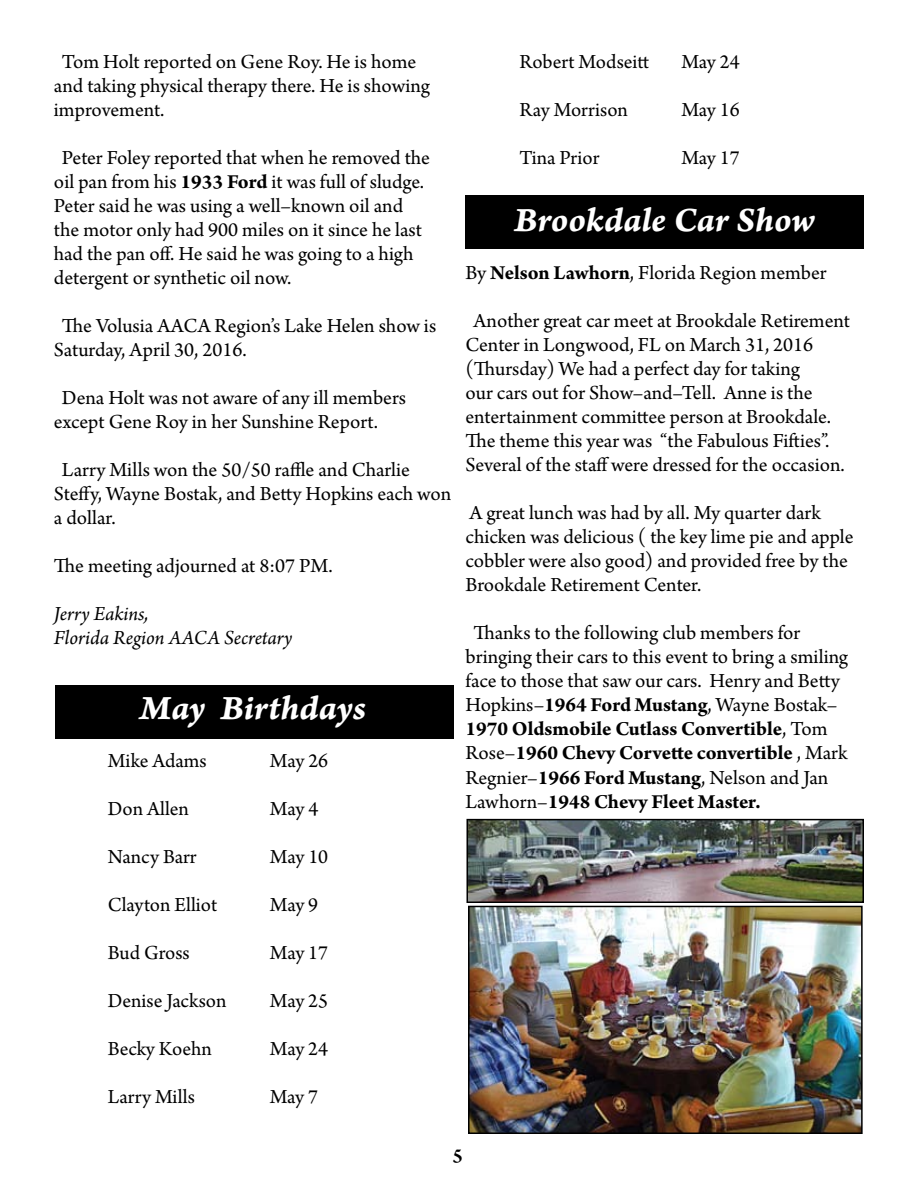
<style>
.page{position:relative;width:918px;height:1188px;background:#fff}
.page>*{position:absolute;margin:0;border:0;box-sizing:border-box;transform-origin:0 0}
.t1{font:36px "Arno Pro Bold Italic Caption";letter-spacing:-.005em;color:#fff}
.t2{font:21px/24px "Arno Pro";color:#000}
.t3{font:italic 21px/24px "Arno Pro";color:#000}
.t4{font:600 21px "Arno Pro";color:#000}
.s1{font-weight:700}
</style>
<div class="page">
<div style="left:465px;top:195px;width:399px;height:54px;background:#000"></div>
<div style="left:55px;top:685px;width:399px;height:54px;background:#000"></div>
<img style="left:469px;top:822px;width:392px;height:78px">
<div style="left:466px;top:819px;width:398px;height:84px;border:2px solid #000"></div>
<img style="left:471px;top:909px;width:389px;height:222px">
<div style="left:468px;top:906px;width:395px;height:228px;border:2px solid #000"></div>
<p class="t2" style="left:54px;top:51px;width:378px;text-indent:8px">Tom Holt reported on Gene Roy. He is home and taking physical therapy there. He is showing improvement.</p>
<p class="t2" style="left:54px;top:147px;width:378px;text-indent:8px">Peter Foley reported that when he removed the oil pan from his <span class="s1">1933 Ford</span> it was full of sludge.<br>Peter said he was using a well–known oil and the motor only had 900 miles on it since he last had the pan off. He said he was going to a high detergent or synthetic oil now.</p>
<p class="t2" style="left:54px;top:315px;width:384px;text-indent:8px">The Volusia AACA Region’s Lake Helen show is<br>Saturday, April 30, 2016.</p>
<p class="t2" style="left:54px;top:387px;width:354px;text-indent:8px">Dena Holt was not aware of any ill members except Gene Roy in her Sunshine Report.</p>
<p class="t2" style="left:54px;top:459px;width:399px;text-indent:8px">Larry Mills won the 50/50 raffle and Charlie<br>Steffy, Wayne Bostak, and Betty Hopkins each won a dollar.</p>
<p class="t2" style="left:54px;top:555px;width:280px">The meeting adjourned at 8:07 PM.</p>
<p class="t3" style="left:54px;top:603px;width:240px">Jerry Eakins,<br>Florida Region AACA Secretary</p>
<h1 class="t1" style="left:140px;top:685px;width:228px">May Birthdays</h1>
<p class="t2" style="left:108px;top:750px;width:100px">Mike Adams</p>
<p class="t2" style="left:270px;top:750px;width:60px">May 26</p>
<p class="t2" style="left:108px;top:798px;width:82px">Don Allen</p>
<p class="t2" style="left:270px;top:798px;width:50px">May 4</p>
<p class="t2" style="left:108px;top:846px;width:90px">Nancy Barr</p>
<p class="t2" style="left:270px;top:846px;width:60px">May 10</p>
<p class="t2" style="left:108px;top:894px;width:111px">Clayton Elliot</p>
<p class="t2" style="left:270px;top:894px;width:50px">May 9</p>
<p class="t2" style="left:108px;top:942px;width:83px">Bud Gross</p>
<p class="t2" style="left:270px;top:942px;width:60px">May 17</p>
<p class="t2" style="left:108px;top:990px;width:120px">Denise Jackson</p>
<p class="t2" style="left:270px;top:990px;width:60px">May 25</p>
<p class="t2" style="left:108px;top:1038px;width:105px">Becky Koehn</p>
<p class="t2" style="left:270px;top:1038px;width:60px">May 24</p>
<p class="t2" style="left:108px;top:1086px;width:89px">Larry Mills</p>
<p class="t2" style="left:270px;top:1086px;width:50px">May 7</p>
<p class="t2" style="left:519px;top:51px;width:131px">Robert Modseitt</p>
<p class="t2" style="left:681px;top:51px;width:60px">May 24</p>
<p class="t2" style="left:519px;top:99px;width:110px">Ray Morrison</p>
<p class="t2" style="left:681px;top:99px;width:60px">May 16</p>
<p class="t2" style="left:519px;top:147px;width:81px">Tina Prior</p>
<p class="t2" style="left:681px;top:147px;width:60px">May 17</p>
<h1 class="t1" style="left:514px;top:198px;width:303px">Brookdale Car Show</h1>
<p class="t2" style="left:466px;top:262px;width:363px">By <span class="s1">Nelson Lawhorn</span>, Florida Region member</p>
<p class="t2" style="left:466px;top:310px;width:386px;text-indent:8px">Another great car meet at Brookdale Retirement Center in Longwood, FL on March 31, 2016 (Thursday) We had a perfect day for taking<br>our cars out for Show–and–Tell. Anne is the entertainment committee person at Brookdale.<br>The theme this year was “the Fabulous Fifties”.<br>Several of the staff were dressed for the occasion.</p>
<p class="t2" style="left:466px;top:502px;width:390px">A great lunch was had by all. My quarter dark chicken was delicious ( the key lime pie and apple cobbler were also good) and provided free by the Brookdale Retirement Center.</p>
<p class="t2" style="left:466px;top:622px;width:384px;text-indent:8px">Thanks to the following club members for bringing their cars to this event to bring a smiling face to those that saw our cars. Henry and Betty Hopkins–<span class="s1">1964 Ford Mustang</span>, Wayne Bostak– <span class="s1">1970 Oldsmobile Cutlass Convertible</span>, Tom Rose–<span class="s1">1960 Chevy Corvette convertible</span> , Mark Regnier–<span class="s1">1966 Ford Mustang</span>, Nelson and Jan Lawhorn–<span class="s1">1948 Chevy Fleet Master.</span></p>
<p class="t4" style="left:452px;top:1143px;width:12px">5</p>
</div>
